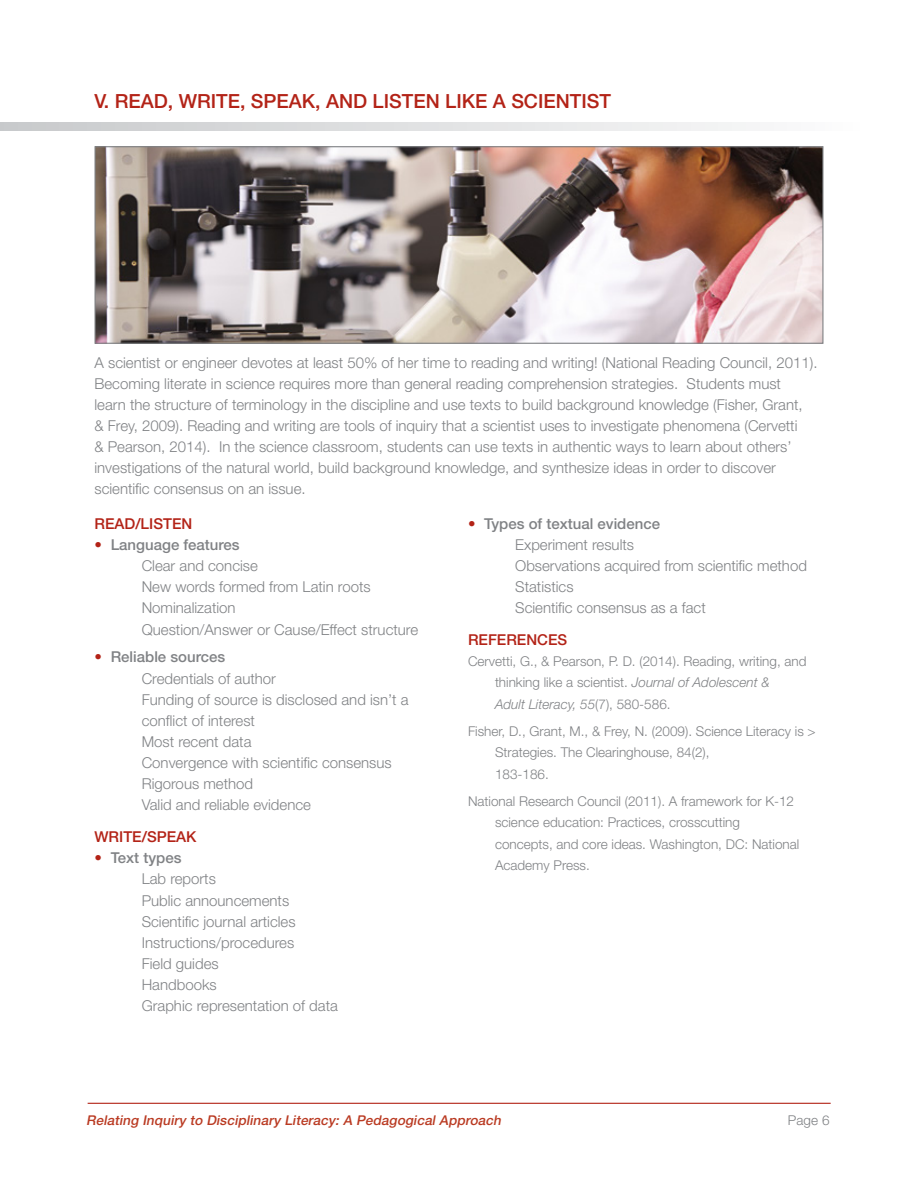
<style>
.page{position:relative;width:918px;height:1188px;background:#fff}
.page>*{position:absolute;margin:0;border:0;box-sizing:border-box;transform-origin:0 0}
.t1{font:500 19.5px "Helvetica Neue LT Std";color:#b32317}
.t2{font:300 15px/21.1px "Helvetica Neue LT Std";color:#808285}
.t3{font:500 15px "Helvetica Neue LT Std";color:#b32317}
.t4{font:300 13.5px/21.1px "Helvetica Neue LT Std";color:#808285}
.t5{font:italic 500 13.5px "Helvetica Neue LT Std";color:#ba3b23}
.s1{font-weight:500;color:#b32317}
.s2{font-weight:500}
.s3{font-style:italic}
</style>
<div class="page">
<hr style="left:88px;top:1103px;width:743px;height:1px;background:#b32317">
<img style="left:96px;top:148px;width:726px;height:194px">
<div style="left:94px;top:146px;width:730px;height:198px;border:1px solid #808285"></div>
<svg style="left:0;top:122px;width:746px;height:8px;background:#dedfe0"></svg>
<h1 class="t1" style="left:94px;top:90px;width:518px">V. READ, WRITE, SPEAK, AND LISTEN LIKE A SCIENTIST</h1>
<p class="t2" style="left:94px;top:352px;width:725px">A scientist or engineer devotes at least 50% of her time to reading and writing! (National Reading Council, 2011).<br>Becoming literate in science requires more than general reading comprehension strategies. Students must<br>learn the structure of terminology in the discipline and use texts to build background knowledge (Fisher, Grant,<br>&amp; Frey, 2009). Reading and writing are tools of inquiry that a scientist uses to investigate phenomena (Cervetti<br>&amp; Pearson, 2014). In the science classroom, students can use texts in authentic ways to learn about others’ investigations of the natural world, build background knowledge, and synthesize ideas in order to discover scientific consensus on an issue.</p>
<p class="t3" style="left:94px;top:514px;width:99px">READ/LISTEN</p>
<p class="t2" style="left:142px;top:534px;width:278px;text-indent:-47px"><span class="s1">•</span> <span class="s2">Language features<br></span>Clear and concise<br>New words formed from Latin roots<br>Nominalization<br>Question/Answer or Cause/Effect structure</p>
<p class="t2" style="left:142px;top:646px;width:268px;text-indent:-47px"><span class="s1">•</span> <span class="s2">Reliable sources<br></span>Credentials of author<br>Funding of source is disclosed and isn’t a conflict of interest<br>Most recent data<br>Convergence with scientific consensus<br>Rigorous method<br>Valid and reliable evidence</p>
<p class="t3" style="left:94px;top:828px;width:103px">WRITE/SPEAK</p>
<p class="t2" style="left:142px;top:847px;width:198px;text-indent:-47px"><span class="s1">•</span> <span class="s2">Text types<br></span>Lab reports<br>Public announcements<br>Scientific journal articles<br>Instructions/procedures<br>Field guides<br>Handbooks<br>Graphic representation of data</p>
<p class="t2" style="left:515px;top:513px;width:293px;text-indent:-47px"><span class="s1">•</span> <span class="s2">Types of textual evidence<br></span>Experiment results<br>Observations acquired from scientific method<br>Statistics<br>Scientific consensus as a fact</p>
<p class="t3" style="left:468px;top:631px;width:101px">REFERENCES</p>
<p class="t4" style="left:495px;top:651px;width:313px;text-indent:-27px">Cervetti, G., &amp; Pearson, P. D. (2014). Reading, writing, and thinking like a scientist. <span class="s3">Journal of Adolescent &amp;<br>Adult Literacy, 55</span>(7), 580-586.</p>
<p class="t4" style="left:495px;top:721px;width:322px;text-indent:-27px">Fisher, D., Grant, M., &amp; Frey, N. (2009). Science Literacy is &gt;<br>Strategies. The Clearinghouse, 84(2),<br>183-186.</p>
<p class="t4" style="left:495px;top:791px;width:306px;text-indent:-27px">National Research Council (2011). A framework for K-12 science education: Practices, crosscutting concepts, and core ideas. Washington, DC: National Academy Press.</p>
<p class="t5" style="left:86px;top:1112px;width:419px">Relating Inquiry to Disciplinary Literacy: A Pedagogical Approach</p>
<p class="t4" style="left:788px;top:1109px;width:43px">Page 6</p>
</div>
